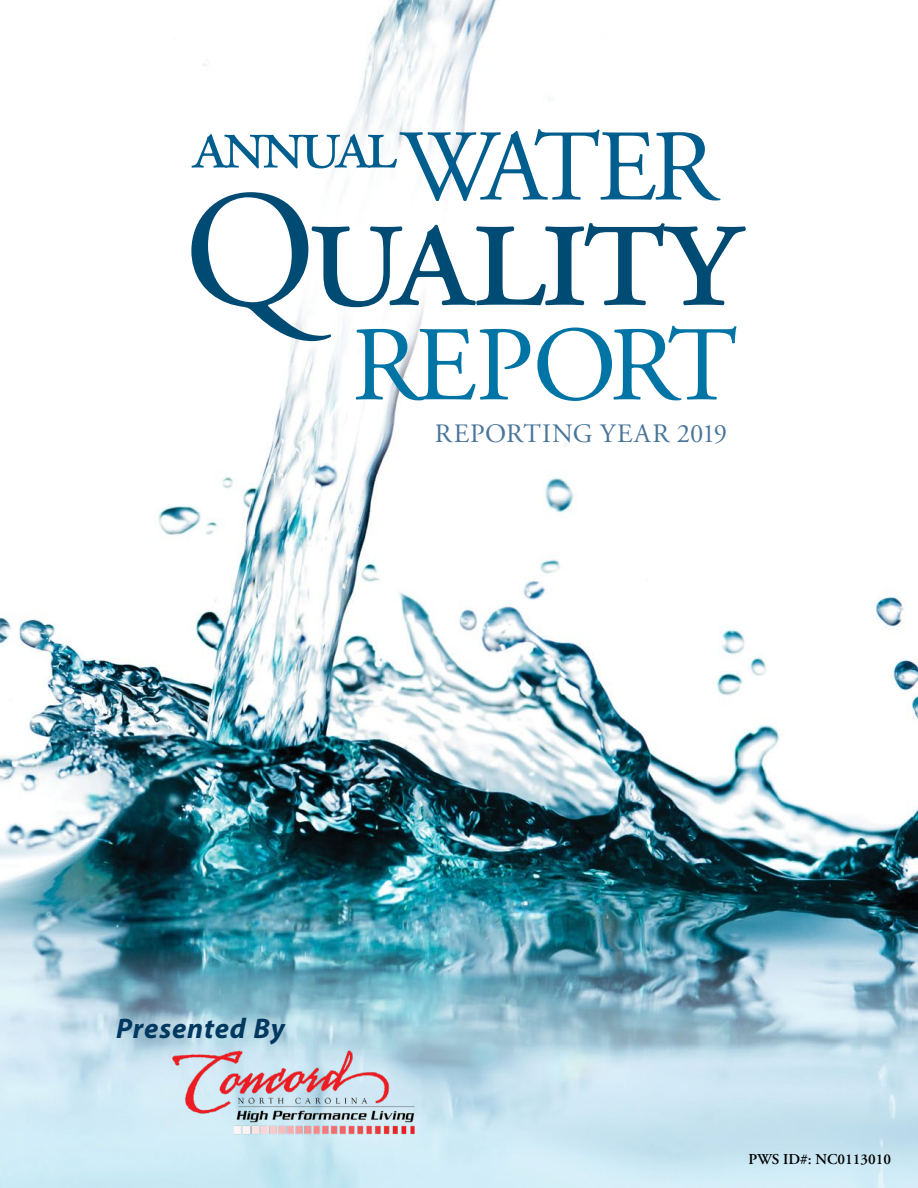
<style>
.page{position:relative;width:918px;height:1188px;background:#fff}
.page>*{position:absolute;margin:0;border:0;box-sizing:border-box;transform-origin:0 0}
.t1{font:179.1px "Adobe Garamond Pro";letter-spacing:-.035em;color:#004b73}
.t2{font:106.05px "Adobe Garamond Pro";letter-spacing:-.05em;color:#0075a5}
.t3{font:101.25px "Adobe Garamond Pro";letter-spacing:-.085em;color:#005e8f}
.t4{font:74.85px "Adobe Garamond Pro";letter-spacing:-.06em;color:#005e8f}
.Presented_By{font:italic 700 28.5px "Myriad Pro";letter-spacing:.03em;color:#003860}
.t5{font:26.55px "Adobe Garamond Pro";letter-spacing:.025em;color:#49759a}
.PWS_ID{font:600 15px "Adobe Garamond Pro";color:#000}
.s1{font-size:166.35px}
</style>
<div class="page">
<img style="left:0;top:0;width:918px;height:1188px">
<img style="left:169px;top:1044px;width:251px;height:95px">
<h3 class="t3" style="left:400px;top:107px;width:318px">WATER</h3>
<h3 class="t4" style="left:193px;top:99px;width:206px">annual</h3>
<h1 class="t1" style="left:184px;top:140px;width:561px"><span class="s1">Q</span>uality</h1>
<h2 class="t2" style="left:352px;top:302px;width:387px">REPORT</h2>
<p class="t5" style="left:435px;top:417px;width:294px">REPORTING YEAR 2019</p>
<p class="Presented_By" style="left:116px;top:1010px;width:170px">Presented By</p>
<p class="PWS_ID" style="left:749px;top:1151px;width:144px">PWS ID#: NC0113010</p>
</div>
